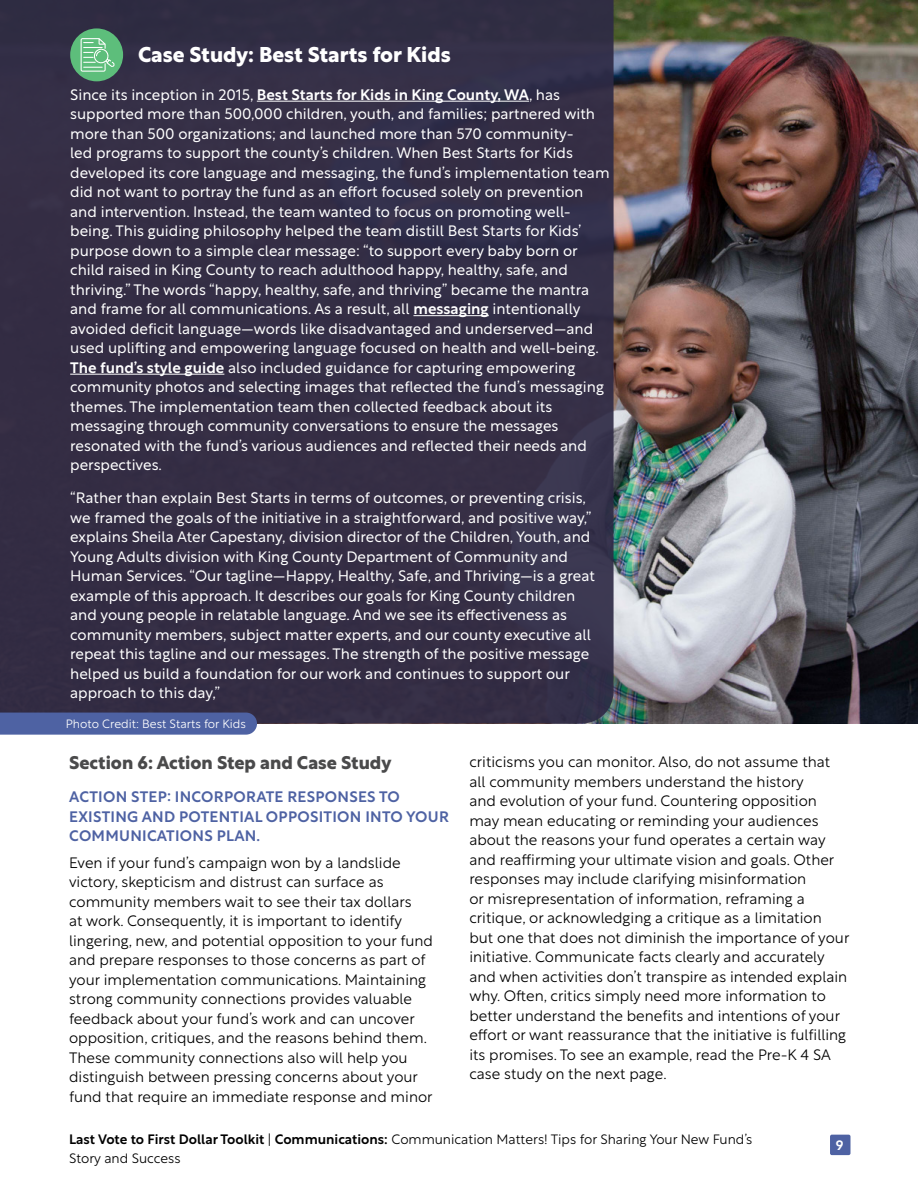
<style>
.page{position:relative;width:918px;height:1188px;background:#fff}
.page>*{position:absolute;margin:0;border:0;box-sizing:border-box;transform-origin:0 0}
.t1{font:700 21px "Rustica";color:#fff}
.t2{font:700 18px "Rustica";color:#4a4a4b}
.t3{font:300 15px/19.5px "Rustica";color:#fff}
.t4{font:300 15px/19.5px "Rustica";color:#000}
.t5{font:500 15px/19.5px "Rustica";letter-spacing:.02em;color:#4e62a3}
.t6{font:300 13.5px/19.5px "Rustica";color:#000}
.t7{font:500 13.5px "Rustica";color:#fff}
.t8{font:300 12px "Rustica";color:#fff}
.s1{font-weight:500}
</style>
<div class="page">
<img style="left:614px;top:0;width:304px;height:724px">
<div style="left:0;top:0;width:614px;height:724px;background:#342e45"></div>
<hr style="left:257px;top:101px;width:272px;height:1px;background:#fff">
<hr style="left:413px;top:315px;width:76px;height:1px;background:#fff">
<hr style="left:70px;top:374px;width:154px;height:1px;background:#fff">
<div style="left:70px;top:28px;width:53px;height:53px;background:#5dbe7b;border-radius:50%"></div>
<svg style="left:81px;top:38px;width:34px;height:34px"></svg>
<div style="left:0;top:713px;width:257px;height:22px;background:#4e62a3"></div>
<div style="left:830px;top:1135px;width:21px;height:20px;background:#4e62a3;border-radius:2px"></div>
<h1 class="t1" style="left:138px;top:37px;width:314px">Case Study: Best Starts for Kids</h1>
<p class="t3" style="left:70px;top:83px;width:541px">Since its inception in 2015, <span class="s1">Best Starts for Kids in King County, WA</span>, has supported more than 500,000 children, youth, and families; partnered with more than 500 organizations; and launched more than 570 community-<br>led programs to support the county’s children. When Best Starts for Kids developed its core language and messaging, the fund’s implementation team did not want to portray the fund as an effort focused solely on prevention and intervention. Instead, the team wanted to focus on promoting well&shy;being. This guiding philosophy helped the team distill Best Starts for Kids’ purpose down to a simple clear message: “to support every baby born or child raised in King County to reach adulthood happy, healthy, safe, and thriving.” The words “happy, healthy, safe, and thriving” became the mantra and frame for all communications. As a result, all <span class="s1">messaging</span> intentionally avoided deficit language—words like disadvantaged and underserved—and used uplifting and empowering language focused on health and well-being.<br><span class="s1">The fund’s style guide</span> also included guidance for capturing empowering community photos and selecting images that reflected the fund’s messaging themes. The implementation team then collected feedback about its messaging through community conversations to ensure the messages resonated with the fund’s various audiences and reflected their needs and perspectives.</p>
<p class="t3" style="left:70px;top:486px;width:526px">“Rather than explain Best Starts in terms of outcomes, or preventing crisis, we framed the goals of the initiative in a straightforward, and positive way,” explains Sheila Ater Capestany, division director of the Children, Youth, and Young Adults division with King County Department of Community and Human Services. “Our tagline—Happy, Healthy, Safe, and Thriving—is a great example of this approach. It describes our goals for King County children and young people in relatable language. And we see its effectiveness as community members, subject matter experts, and our county executive all repeat this tagline and our messages. The strength of the positive message helped us build a foundation for our work and continues to support our approach to this day,”</p>
<p class="t8" style="left:66px;top:713px;width:182px">Photo Credit: Best Starts for Kids</p>
<p class="t2" style="left:69px;top:747px;width:324px">Section 6: Action Step and Case Study</p>
<p class="t5" style="left:69px;top:786px;width:381px">ACTION STEP: INCORPORATE RESPONSES TO<br>EXISTING AND POTENTIAL OPPOSITION INTO YOUR<br>COMMUNICATIONS PLAN.</p>
<p class="t4" style="left:69px;top:851px;width:365px">Even if your fund’s campaign won by a landslide victory, skepticism and distrust can surface as community members wait to see their tax dollars<br>at work. Consequently, it is important to identify lingering, new, and potential opposition to your fund and prepare responses to those concerns as part of your implementation communications. Maintaining strong community connections provides valuable feedback about your fund’s work and can uncover opposition, critiques, and the reasons behind them.<br>These community connections also will help you distinguish between pressing concerns about your fund that require an immediate response and minor</p>
<p class="t4" style="left:469px;top:750px;width:382px">criticisms you can monitor. Also, do not assume that all community members understand the history<br>and evolution of your fund. Countering opposition may mean educating or reminding your audiences about the reasons your fund operates a certain way and reaffirming your ultimate vision and goals. Other responses may include clarifying misinformation<br>or misrepresentation of information, reframing a critique, or acknowledging a critique as a limitation but one that does not diminish the importance of your initiative. Communicate facts clearly and accurately and when activities don’t transpire as intended explain why. Often, critics simply need more information to better understand the benefits and intentions of your effort or want reassurance that the initiative is fulfilling its promises. To see an example, read the Pre-K 4 SA case study on the next page.</p>
<p class="t6" style="left:69px;top:1128px;width:685px"><span class="s1">Last Vote to First Dollar Toolkit</span> | <span class="s1">Communications:</span> Communication Matters! Tips for Sharing Your New Fund’s<br>Story and Success</p>
<p class="t7" style="left:836px;top:1133px;width:9px">9</p>
</div>
